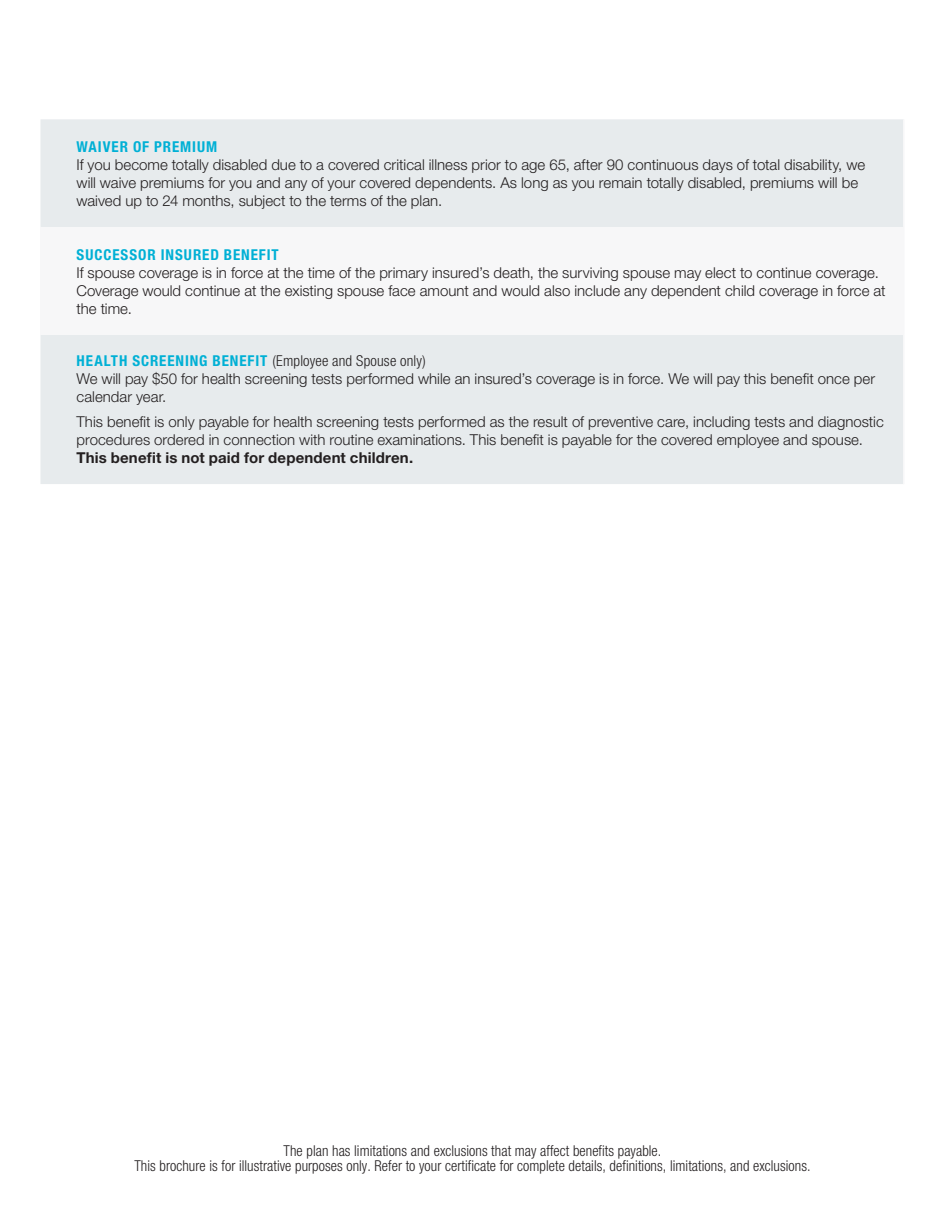
<style>
.page{position:relative;width:945px;height:1215px;background:#fff}
.page>*{position:absolute;margin:0;border:0;box-sizing:border-box;transform-origin:0 0}
.t1{font:300 15px/18px "Helvetica Neue CELT";color:#231f20}
.t2{font:300 condensed 15px/15px "Helvetica Neue LTCE";letter-spacing:.005em;color:#231f20;text-align:center}
.t3{font:700 15px "Helvetica Neue CELT";letter-spacing:.01em;color:#231f20}
.t4{font:700 condensed 15px "Helvetica Neue LTCE";letter-spacing:.06em;color:#00b0d5}
.s1{font-weight:700;color:#00b0d5}
</style>
<div class="page">
<div style="left:40px;top:119px;width:863px;height:365px;background:#e7ebed"></div>
<div style="left:40px;top:227px;width:864px;height:108px;background:#f7f7f8"></div>
<hr style="left:903px;top:119px;width:1px;height:108px;background:#f7f7f8">
<hr style="left:903px;top:335px;width:1px;height:149px;background:#f7f7f8">
<p class="t4" style="left:77px;top:138px;width:142px">WAIVER OF PREMIUM</p>
<p class="t1" style="left:76px;top:156px;width:790px">If you become totally disabled due to a covered critical illness prior to age 65, after 90 continuous days of total disability, we will waive premiums for you and any of your covered dependents. As long as you remain totally disabled, premiums will be waived up to 24 months, subject to the terms of the plan.</p>
<p class="t4" style="left:77px;top:246px;width:204px">SUCCESSOR INSURED BENEFIT</p>
<p class="t1" style="left:76px;top:263px;width:811px">If spouse coverage is in force at the time of the primary insured’s death, the surviving spouse may elect to continue coverage.<br>Coverage would continue at the existing spouse face amount and would also include any dependent child coverage in force at the time.</p>
<p class="t2" style="left:77px;top:353px;width:351px"><span class="s1">HEALTH SCREENING BENEFIT</span> (Employee and Spouse only)</p>
<p class="t1" style="left:76px;top:370px;width:800px">We will pay $50 for health screening tests performed while an insured’s coverage is in force. We will pay this benefit once per calendar year.</p>
<p class="t1" style="left:76px;top:413px;width:809px">This benefit is only payable for health screening tests performed as the result of preventive care, including tests and diagnostic procedures ordered in connection with routine examinations. This benefit is payable for the covered employee and spouse.</p>
<p class="t3" style="left:76px;top:448px;width:338px">This benefit is not paid for dependent children.</p>
<p class="t2" style="left:134px;top:1144px;width:678px">The plan has limitations and exclusions that may affect benefits payable.<br>This brochure is for illustrative purposes only. Refer to your certificate for complete details, definitions, limitations, and exclusions.</p>
</div>
